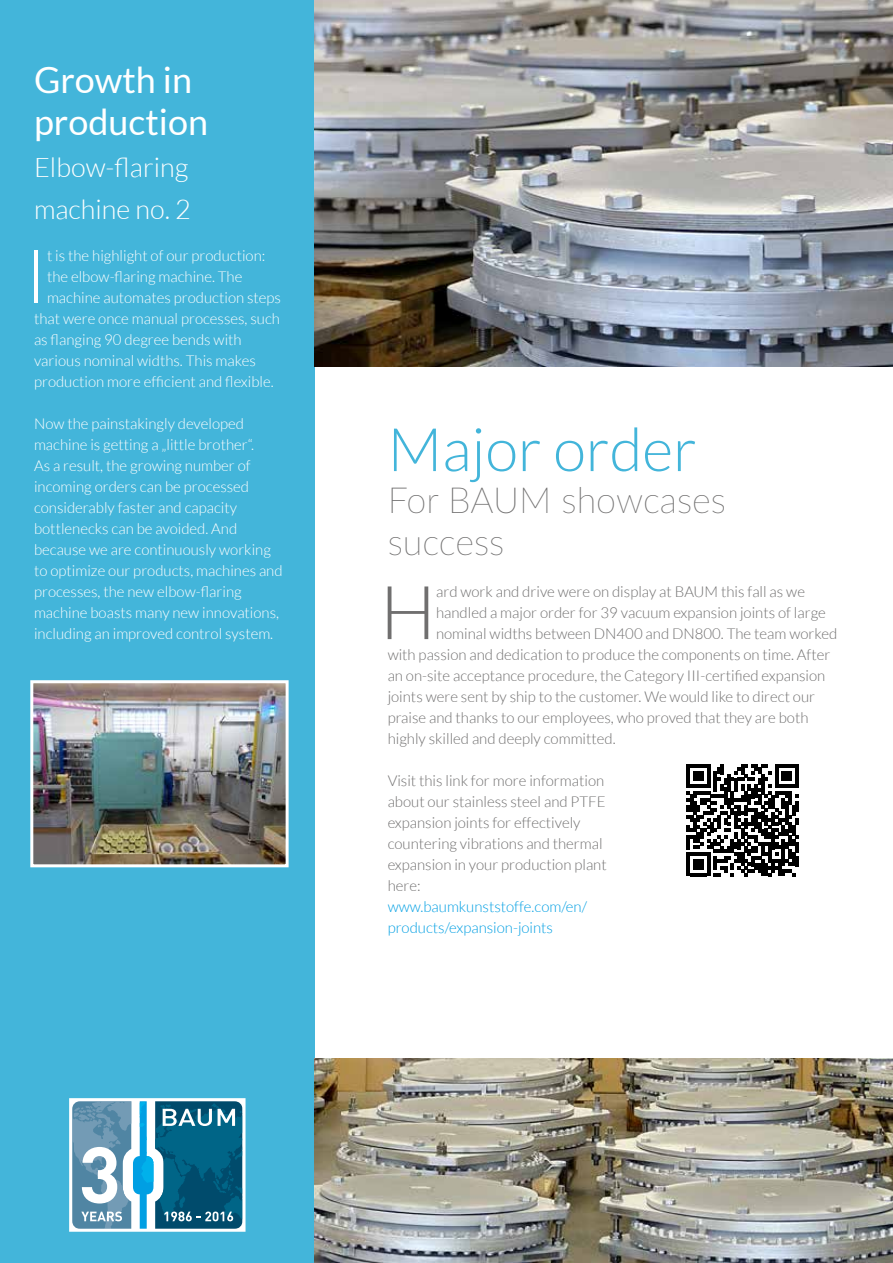
<style>
.page{position:relative;width:893px;height:1263px;background:#fff}
.page>*{position:absolute;margin:0;border:0;box-sizing:border-box;transform-origin:0 0}
.t1{font:300 74.4px "Lato";color:#fff}
.t2{font:300 74.4px "Lato";color:#706f6f}
.t3{font:300 60px "Lato";color:#43b5da}
.t4{font:100 36px/42px "Lato";color:#706f6f}
.t5{font:36px/42px "Lato";color:#fff}
.t6{font:300 27px/42px "Lato";color:#fff}
.t7{font:300 15px/21px "Lato";color:#706f6f}
.t8{font:300 15px/21px "Lato";color:#fff}
.t9{font:300 15px/21px "Lato";color:#009fe3}
</style>
<div class="page">
<div style="left:0;top:0;width:315px;height:1263px;background:#43b5da"></div>
<img style="left:315px;top:0;width:578px;height:366px">
<img style="left:30px;top:680px;width:259px;height:188px">
<img style="left:315px;top:1059px;width:578px;height:204px">
<svg style="left:686px;top:764px;width:113px;height:112px"></svg>
<hr style="left:795px;top:842px;width:4px;height:10px;background:#000">
<hr style="left:795px;top:856px;width:4px;height:10px;background:#000">
<svg style="left:69px;top:1098px;width:177px;height:134px;background:#5c97b0"></svg>
<h3 class="t5" style="left:34px;top:59px;width:176px">Growth in production</h3>
<h3 class="t6" style="left:34px;top:146px;width:158px">Elbow-flaring machine no. 2</h3>
<h1 class="t1" style="left:25px;top:236px;width:24px">I</h1>
<p class="t8" style="left:47px;top:245px;width:220px">t is the highlight of our production:</p>
<p class="t8" style="left:47px;top:266px;width:197px">the elbow-flaring machine. The</p>
<p class="t8" style="left:47px;top:287px;width:235px">machine automates production steps</p>
<p class="t8" style="left:34px;top:308px;width:247px">that were once manual processes, such</p>
<p class="t8" style="left:34px;top:329px;width:209px">as flanging 90 degree bends with</p>
<p class="t8" style="left:34px;top:350px;width:223px">various nominal widths. This makes</p>
<p class="t8" style="left:34px;top:371px;width:241px">production more efficient and flexible.</p>
<p class="t8" style="left:34px;top:413px;width:250px">Now the painstakingly developed machine is getting a „little brother“.<br>As a result, the growing number of incoming orders can be processed considerably faster and capacity bottlenecks can be avoided. And because we are continuously working to optimize our products, machines and processes, the new elbow-flaring machine boasts many new innovations, including an improved control system.</p>
<h2 class="t3" style="left:388px;top:417px;width:311px">Major order</h2>
<h3 class="t4" style="left:388px;top:478px;width:340px">For BAUM showcases success</h3>
<h1 class="t2" style="left:380px;top:572px;width:58px">H</h1>
<p class="t7" style="left:436px;top:581px;width:370px">ard work and drive were on display at BAUM this fall as we</p>
<p class="t7" style="left:436px;top:602px;width:391px">handled a major order for 39 vacuum expansion joints of large</p>
<p class="t7" style="left:436px;top:623px;width:403px">nominal widths between DN400 and DN800. The team worked</p>
<p class="t7" style="left:388px;top:644px;width:444px">with passion and dedication to produce the components on time. After</p>
<p class="t7" style="left:388px;top:665px;width:439px">an on-site acceptance procedure, the Category III-certified expansion</p>
<p class="t7" style="left:388px;top:686px;width:429px">joints were sent by ship to the customer. We would like to direct our</p>
<p class="t7" style="left:388px;top:707px;width:422px">praise and thanks to our employees, who proved that they are both</p>
<p class="t7" style="left:388px;top:728px;width:229px">highly skilled and deeply committed.</p>
<p class="t7" style="left:388px;top:770px;width:221px">Visit this link for more information about our stainless steel and PTFE expansion joints for effectively countering vibrations and thermal expansion in your production plant here:</p>
<p class="t9" style="left:388px;top:896px;width:201px">www.baumkunststoffe.com/en/ products/expansion-joints</p>
</div>
